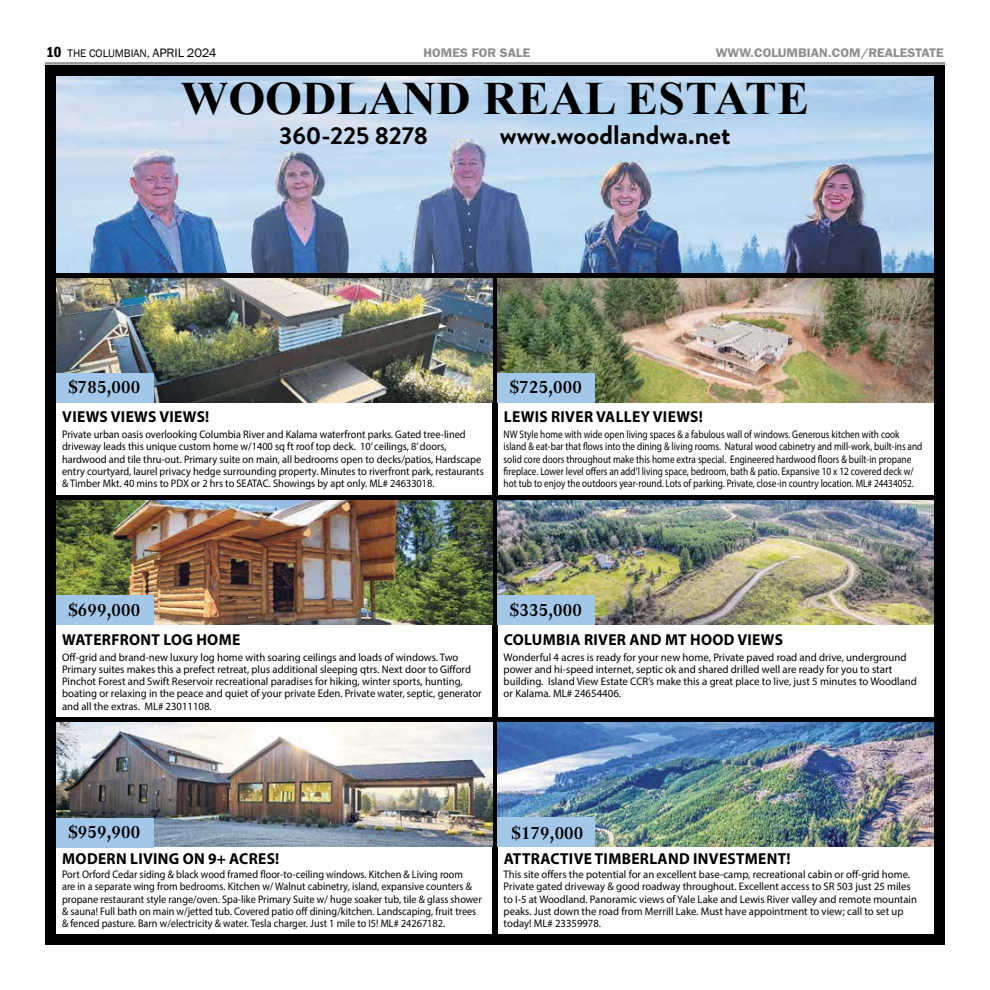
<style>
.page{position:relative;width:990px;height:990px;background:#fff}
.page>*{position:absolute;margin:0;border:0;box-sizing:border-box;transform-origin:0 0}
.t1{font:700 46.38px "Times New Roman";color:#000}
.t2{font:700 26.88px "Brandon Grotesque";color:#000}
.t3{font:700 24.38px "Brandon Grotesque";color:#000}
.t4{font:700 18.38px "Corporate A";letter-spacing:.01em;color:#000;scale:.95 1}
.t5{font:700 15.88px "Myriad Pro";letter-spacing:.02em;color:#000}
.t6{font:600 12.5px "ITC Franklin Gothic Std";color:#8a8c8e;scale:1.05 1}
.t7{font:11.25px "Franklin Gothic";color:#000}
.t8{font:11px/12.2px "Myriad Pro";color:#000}
.t9{font:11px/12.2px "Myriad Pro";color:#000;scale:.84 1}
.t10{font:11px/12.2px "Myriad Pro";color:#000;scale:.93 1}
.t11{font:11px/12.2px "Myriad Pro";color:#000;scale:.94 1}
.s1{font-weight:600;font-stretch:condensed;font-size:15px}
.s2{font-size:12.5px}
</style>
<div class="page">
<hr style="left:45px;top:62px;width:900px;height:3px;background:#939598">
<div style="left:45px;top:65px;width:900px;height:880px;background:#000"></div>
<div style="left:56px;top:278px;width:436px;height:217px;background:#fff"></div>
<div style="left:56px;top:501px;width:436px;height:216px;background:#fff"></div>
<div style="left:498px;top:278px;width:436px;height:217px;background:#fff"></div>
<div style="left:498px;top:501px;width:436px;height:216px;background:#fff"></div>
<div style="left:56px;top:723px;width:436px;height:211px;background:#fff"></div>
<div style="left:498px;top:723px;width:436px;height:211px;background:#fff"></div>
<img style="left:498px;top:723px;width:436px;height:124px">
<div style="left:498px;top:818px;width:97px;height:29px;background:#a3c7e9"></div>
<img style="left:56px;top:76px;width:878px;height:197px">
<img style="left:56px;top:501px;width:436px;height:124px">
<img style="left:56px;top:723px;width:436px;height:124px">
<img style="left:56px;top:278px;width:436px;height:124px">
<img style="left:498px;top:278px;width:436px;height:124px">
<img style="left:498px;top:501px;width:436px;height:124px">
<div style="left:56px;top:596px;width:97px;height:29px;background:#a3c7e9"></div>
<div style="left:56px;top:818px;width:97px;height:29px;background:#a3c7e9"></div>
<div style="left:56px;top:373px;width:97px;height:29px;background:#a3c7e9"></div>
<div style="left:498px;top:373px;width:97px;height:29px;background:#a3c7e9"></div>
<div style="left:498px;top:596px;width:97px;height:29px;background:#a3c7e9"></div>
<p class="t7" style="left:46px;top:46px;width:172px"><span class="s1">10</span> THE COLUMBIAN, <span class="s2">APRIL 2024</span></p>
<p class="t6" style="left:424px;top:45px;width:103px">HOMES FOR SALE</p>
<p class="t6" style="left:716px;top:45px;width:219px">WWW.COLUMBIAN.COM/REALESTATE</p>
<h1 class="t1" style="left:181px;top:65px;width:630px">WOODLAND REAL ESTATE</h1>
<h3 class="t3" style="left:279px;top:118px;width:150px">360-225 8278</h3>
<h2 class="t2" style="left:500px;top:116px;width:232px">www.woodlandwa.net</h2>
<h3 class="t4" style="left:68px;top:375px;width:77px">$785,000</h3>
<h3 class="t4" style="left:510px;top:375px;width:77px">$725,000</h3>
<h3 class="t5" style="left:62px;top:406px;width:149px">VIEWS VIEWS VIEWS!</h3>
<h3 class="t5" style="left:504px;top:406px;width:201px">LEWIS RIVER VALLEY VIEWS!</h3>
<p class="t11" style="left:62px;top:428px;width:450px">Private urban oasis overlooking Columbia River and Kalama waterfront parks. Gated tree-lined driveway leads this unique custom home w/1400 sq ft roof top deck. 10’ ceilings, 8’ doors, hardwood and tile thru-out. Primary suite on main, all bedrooms open to decks/patios, Hardscape entry courtyard, laurel privacy hedge surrounding property. Minutes to riverfront park, restaurants &amp; Timber Mkt. 40 mins to PDX or 2 hrs to SEATAC. Showings by apt only. ML# 24633018.</p>
<p class="t9" style="left:504px;top:428px;width:500px">NW Style home with wide open living spaces &amp; a fabulous wall of windows. Generous kitchen with cook island &amp; eat-bar that flows into the dining &amp; living rooms. Natural wood cabinetry and mill-work, built-ins and solid core doors throughout make this home extra special. Engineered hardwood floors &amp; built-in propane fireplace. Lower level offers an add’l living space, bedroom, bath &amp; patio. Expansive 10 x 12 covered deck w/ hot tub to enjoy the outdoors year-round. Lots of parking. Private, close-in country location. ML# 24434052.</p>
<h3 class="t4" style="left:68px;top:597px;width:77px">$699,000</h3>
<h3 class="t4" style="left:510px;top:597px;width:77px">$335,000</h3>
<h3 class="t5" style="left:62px;top:630px;width:180px">WATERFRONT LOG HOME</h3>
<h3 class="t5" style="left:504px;top:630px;width:281px">COLUMBIA RIVER AND MT HOOD VIEWS</h3>
<p class="t8" style="left:62px;top:651px;width:421px">Off-grid and brand-new luxury log home with soaring ceilings and loads of windows. Two Primary suites makes this a prefect retreat, plus additional sleeping qtrs. Next door to Gifford Pinchot Forest and Swift Reservoir recreational paradises for hiking, winter sports, hunting, boating or relaxing in the peace and quiet of your private Eden. Private water, septic, generator and all the extras. ML# 23011108.</p>
<p class="t8" style="left:504px;top:651px;width:415px">Wonderful 4 acres is ready for your new home, Private paved road and drive, underground power and hi-speed internet, septic ok and shared drilled well are ready for you to start building. Island View Estate CCR’s make this a great place to live, just 5 minutes to Woodland or Kalama. ML# 24654406.</p>
<h3 class="t4" style="left:68px;top:820px;width:77px">$959,900</h3>
<h3 class="t5" style="left:62px;top:848px;width:219px">MODERN LIVING ON 9+ ACRES!</h3>
<p class="t10" style="left:62px;top:868px;width:453px">Port Orford Cedar siding &amp; black wood framed floor-to-ceiling windows. Kitchen &amp; Living room<br>are in a separate wing from bedrooms. Kitchen w/ Walnut cabinetry, island, expansive counters &amp; propane restaurant style range/oven. Spa-like Primary Suite w/ huge soaker tub, tile &amp; glass shower &amp; sauna! Full bath on main w/jetted tub. Covered patio off dining/kitchen. Landscaping, fruit trees &amp; fenced pasture. Barn w/electricity &amp; water. Tesla charger. Just 1 mile to I5! ML# 24267182.</p>
<h3 class="t4" style="left:511px;top:821px;width:77px">$179,000</h3>
<h3 class="t5" style="left:504px;top:848px;width:288px">ATTRACTIVE TIMBERLAND INVESTMENT!</h3>
<p class="t8" style="left:504px;top:868px;width:415px">This site offers the potential for an excellent base-camp, recreational cabin or off-grid home.<br>Private gated driveway &amp; good roadway throughout. Excellent access to SR 503 just 25 miles to I-5 at Woodland. Panoramic views of Yale Lake and Lewis River valley and remote mountain peaks. Just down the road from Merrill Lake. Must have appointment to view; call to set up today! ML# 23359978.</p>
</div>
